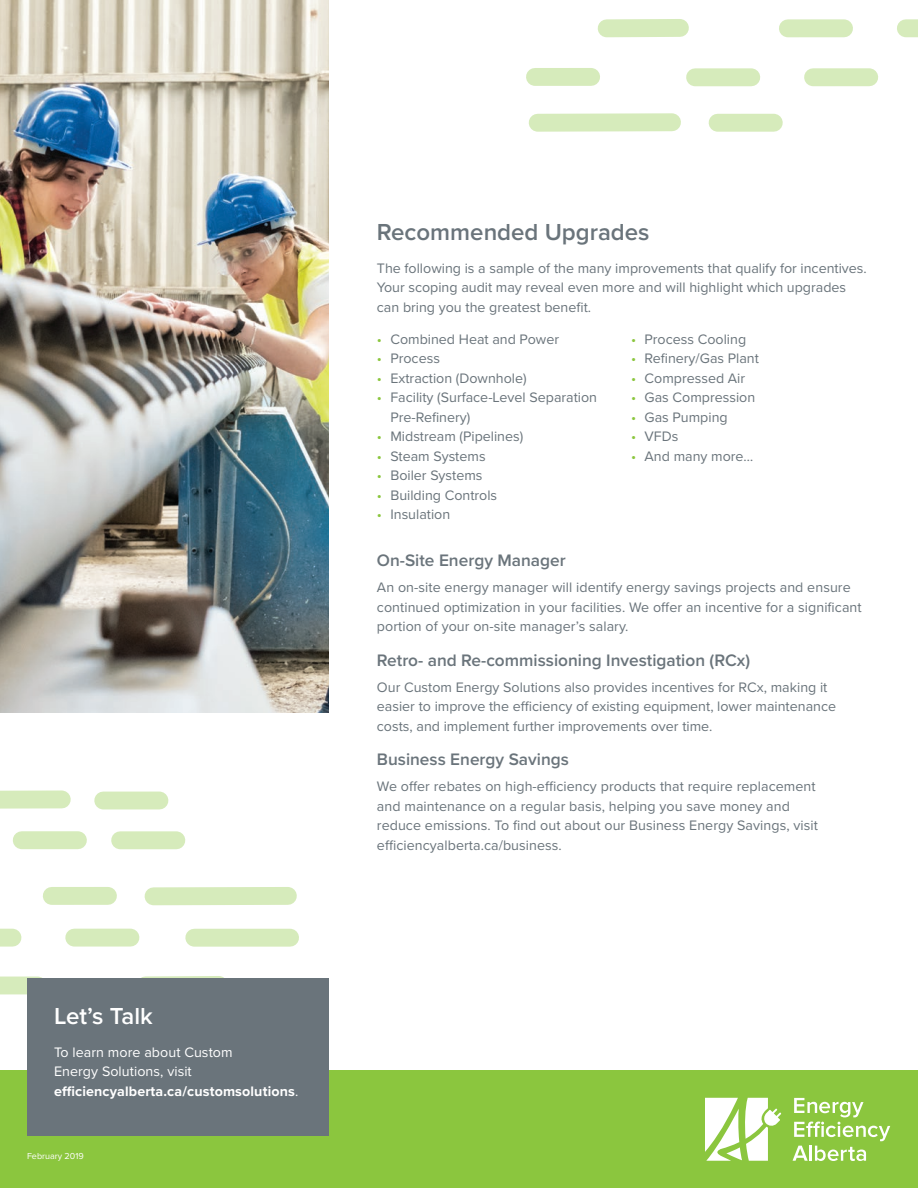
<style>
.page{position:relative;width:918px;height:1188px;background:#fff}
.page>*{position:absolute;margin:0;border:0;box-sizing:border-box;transform-origin:0 0}
.t1{font:600 24px "Proxima Nova";color:#6a747b}
.H2_-_WHT{font:600 24px "Proxima Nova";color:#fff}
.H3{font:600 17.25px "Proxima Nova";color:#6a747b}
.Body{font:14.25px/19.5px "Proxima Nova";color:#6a747b}
.Body_WHT{font:14.25px/19.5px "Proxima Nova";letter-spacing:.005em;color:#fff}
.t2{font:9px "Proxima Nova";color:#fff}
.s1{font-weight:700}
.s2{color:#8bc63e}
</style>
<div class="page">
<img style="left:0;top:0;width:329px;height:712px">
<div style="left:0;top:1070px;width:918px;height:118px;background:#8bc63e"></div>
<svg style="left:705px;top:1098px;width:76px;height:63px"></svg>
<svg style="left:793px;top:1098px;width:97px;height:63px"></svg>
<div style="left:120px;top:831px;width:56px;height:18px;background:#d6ebbb"></div>
<div style="left:103px;top:792px;width:56px;height:17px;background:#d6ebbb"></div>
<div style="left:194px;top:929px;width:96px;height:18px;background:#d6ebbb"></div>
<div style="left:154px;top:887px;width:134px;height:18px;background:#d6ebbb"></div>
<div style="left:74px;top:929px;width:56px;height:18px;background:#d6ebbb"></div>
<div style="left:0;top:929px;width:12px;height:18px;background:#d6ebbb"></div>
<div style="left:52px;top:887px;width:56px;height:18px;background:#d6ebbb"></div>
<div style="left:0;top:790px;width:62px;height:19px;background:#d6ebbb"></div>
<div style="left:22px;top:831px;width:56px;height:18px;background:#d6ebbb"></div>
<svg style="left:0;top:976px;width:224px;height:19px"></svg>
<div style="left:906px;top:19px;width:12px;height:18px;background:#d6ebbb"></div>
<div style="left:788px;top:19px;width:56px;height:18px;background:#d6ebbb"></div>
<hr style="left:883px;top:0;width:35px;height:1px;background:#8bc63e">
<div style="left:607px;top:19px;width:73px;height:18px;background:#d6ebbb"></div>
<hr style="left:759px;top:0;width:134px;height:1px;background:#8bc63e">
<hr style="left:664px;top:0;width:57px;height:1px;background:#8bc63e">
<hr style="left:676px;top:0;width:135px;height:1px;background:#8bc63e">
<svg style="left:526px;top:68px;width:352px;height:64px"></svg>
<div style="left:27px;top:978px;width:302px;height:158px;background:#6a747b"></div>
<p class="H2_-_WHT" style="left:54px;top:1002px;width:100px">Let’s Talk</p>
<p class="Body_WHT" style="left:54px;top:1043px;width:246px">To learn more about Custom<br>Energy Solutions, visit <span class="s1">efficiencyalberta.ca/customsolutions</span>.</p>
<p class="t2" style="left:27px;top:1151px;width:58px">February 2019</p>
<h2 class="t1" style="left:377px;top:217px;width:274px">Recommended Upgrades</h2>
<p class="Body" style="left:377px;top:259px;width:491px">The following is a sample of the many improvements that qualify for incentives.<br>Your scoping audit may reveal even more and will highlight which upgrades can bring you the greatest benefit.</p>
<p class="Body" style="left:377px;top:330px;width:184px"><span class="s2">•</span> Combined Heat and Power</p>
<p class="Body" style="left:377px;top:349px;width:65px"><span class="s2">•</span> Process</p>
<p class="Body" style="left:377px;top:369px;width:151px"><span class="s2">•</span> Extraction (Downhole)</p>
<p class="Body" style="left:390px;top:388px;width:208px;text-indent:-14px"><span class="s2">•</span> Facility (Surface-Level Separation<br>Pre-Refinery)</p>
<p class="Body" style="left:377px;top:427px;width:148px"><span class="s2">•</span> Midstream (Pipelines)</p>
<p class="Body" style="left:377px;top:447px;width:110px"><span class="s2">•</span> Steam Systems</p>
<p class="Body" style="left:377px;top:466px;width:107px"><span class="s2">•</span> Boiler Systems</p>
<p class="Body" style="left:377px;top:486px;width:122px"><span class="s2">•</span> Building Controls</p>
<p class="Body" style="left:377px;top:505px;width:75px"><span class="s2">•</span> Insulation</p>
<p class="Body" style="left:631px;top:330px;width:117px"><span class="s2">•</span> Process Cooling</p>
<p class="Body" style="left:631px;top:349px;width:129px"><span class="s2">•</span> Refinery/Gas Plant</p>
<p class="Body" style="left:631px;top:369px;width:116px"><span class="s2">•</span> Compressed Air</p>
<p class="Body" style="left:631px;top:388px;width:126px"><span class="s2">•</span> Gas Compression</p>
<p class="Body" style="left:631px;top:408px;width:98px"><span class="s2">•</span> Gas Pumping</p>
<p class="Body" style="left:631px;top:427px;width:49px"><span class="s2">•</span> VFDs</p>
<p class="Body" style="left:631px;top:447px;width:124px"><span class="s2">•</span> And many more…</p>
<p class="H3" style="left:377px;top:550px;width:190px">On-Site Energy Manager</p>
<p class="Body" style="left:377px;top:578px;width:486px">An on-site energy manager will identify energy savings projects and ensure continued optimization in your facilities. We offer an incentive for a significant portion of your on-site manager’s salary.</p>
<p class="H3" style="left:377px;top:650px;width:375px">Retro- and Re-commissioning Investigation (RCx)</p>
<p class="Body" style="left:377px;top:678px;width:461px">Our Custom Energy Solutions also provides incentives for RCx, making it easier to improve the efficiency of existing equipment, lower maintenance costs, and implement further improvements over time.</p>
<p class="H3" style="left:377px;top:749px;width:194px">Business Energy Savings</p>
<p class="Body" style="left:377px;top:777px;width:443px">We offer rebates on high-efficiency products that require replacement and maintenance on a regular basis, helping you save money and reduce emissions. To find out about our Business Energy Savings, visit efficiencyalberta.ca/business.</p>
</div>
